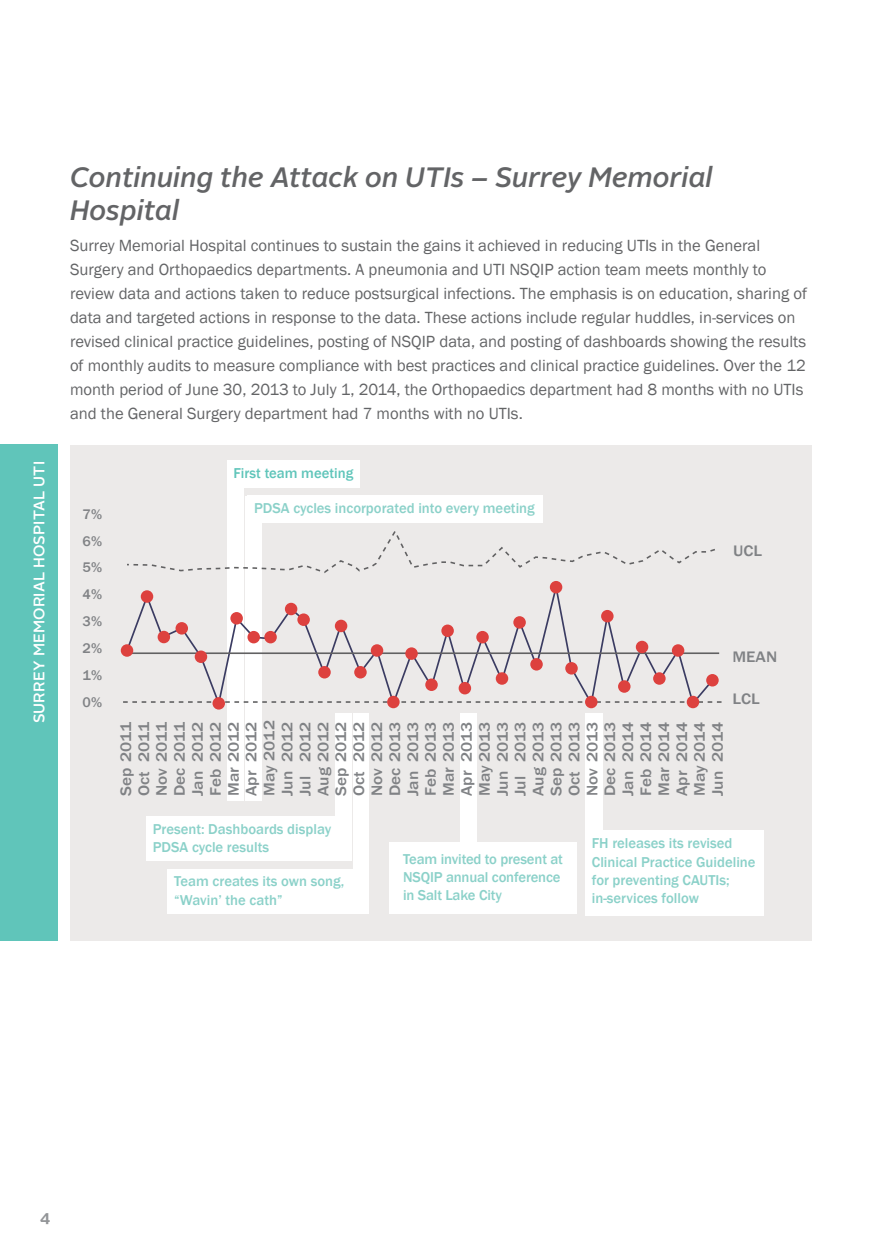
<style>
.page{position:relative;width:882px;height:1260px;background:#fff}
.page>*{position:absolute;margin:0;border:0;box-sizing:border-box;transform-origin:0 0}
.t1{font:italic 500 28px/33.6px "Alright Sans";color:#636466}
.t2{font:16.62px/24px "Franklin Gothic";color:#636466}
.t3{font:700 15.75px "Alright Sans";color:#939598}
.t4{font:500 15.58px/17.8px "Franklin Gothic";color:#808285;text-align:justify;scale:1.11 1}
.t5{font:500 15.4px "Alright Sans";letter-spacing:.01em;color:#fff}
.t6{font:500 14.7px/18.6px "Franklin Gothic";color:#8bd1c9}
.t7{font:500 14.7px "Franklin Gothic";color:#60c5ba}
.t8{font:500 14.35px/26.9px "Franklin Gothic";color:#808285;text-align:justify}
</style>
<div class="page">
<div style="left:70px;top:445px;width:742px;height:496px;background:#eceae9"></div>
<div style="left:0;top:444px;width:58px;height:497px;background:#60c5ba"></div>
<div style="left:227px;top:487px;width:17px;height:314px;background:#fff"></div>
<div style="left:227px;top:460px;width:133px;height:28px;background:#fff"></div>
<div style="left:246px;top:496px;width:16px;height:305px;background:#fff"></div>
<div style="left:335px;top:714px;width:16px;height:147px;background:#fff"></div>
<div style="left:353px;top:714px;width:16px;height:200px;background:#fff"></div>
<div style="left:585px;top:714px;width:18px;height:134px;background:#fff"></div>
<div style="left:460px;top:714px;width:17px;height:163px;background:#fff"></div>
<div style="left:247px;top:496px;width:295px;height:27px;background:#fff"></div>
<div style="left:146px;top:816px;width:204px;height:45px;background:#fff"></div>
<div style="left:167px;top:869px;width:202px;height:45px;background:#fff"></div>
<div style="left:585px;top:830px;width:179px;height:86px;background:#fff"></div>
<div style="left:389px;top:842px;width:187px;height:72px;background:#fff"></div>
<svg style="left:128px;top:579px;width:582px;height:130px"></svg>
<svg style="left:123px;top:701px;width:599px;height:2px"></svg>
<svg style="left:127px;top:528px;width:588px;height:46px"></svg>
<hr style="left:131px;top:652px;width:588px;height:2px;background:#616162">
<div style="left:121px;top:644px;width:12px;height:13px;background:#dd413e;border-radius:50%"></div>
<div style="left:141px;top:590px;width:12px;height:13px;background:#dd413e;border-radius:50%"></div>
<div style="left:158px;top:631px;width:12px;height:12px;background:#dd413e;border-radius:50%"></div>
<div style="left:176px;top:622px;width:12px;height:13px;background:#dd413e;border-radius:50%"></div>
<div style="left:195px;top:651px;width:12px;height:12px;background:#dd413e;border-radius:50%"></div>
<div style="left:213px;top:697px;width:12px;height:13px;background:#dd413e;border-radius:50%"></div>
<div style="left:230px;top:612px;width:13px;height:13px;background:#dd413e;border-radius:50%"></div>
<div style="left:247px;top:631px;width:13px;height:12px;background:#dd413e;border-radius:50%"></div>
<div style="left:264px;top:631px;width:13px;height:12px;background:#dd413e;border-radius:50%"></div>
<div style="left:285px;top:603px;width:12px;height:12px;background:#dd413e;border-radius:50%"></div>
<div style="left:297px;top:613px;width:13px;height:13px;background:#dd413e;border-radius:50%"></div>
<div style="left:318px;top:666px;width:13px;height:13px;background:#dd413e;border-radius:50%"></div>
<div style="left:335px;top:620px;width:12px;height:12px;background:#dd413e;border-radius:50%"></div>
<div style="left:354px;top:666px;width:13px;height:13px;background:#dd413e;border-radius:50%"></div>
<div style="left:371px;top:644px;width:12px;height:13px;background:#dd413e;border-radius:50%"></div>
<div style="left:387px;top:696px;width:13px;height:12px;background:#dd413e;border-radius:50%"></div>
<div style="left:405px;top:647px;width:13px;height:13px;background:#dd413e;border-radius:50%"></div>
<div style="left:425px;top:679px;width:13px;height:12px;background:#dd413e;border-radius:50%"></div>
<div style="left:441px;top:625px;width:13px;height:12px;background:#dd413e;border-radius:50%"></div>
<div style="left:459px;top:682px;width:12px;height:12px;background:#dd413e;border-radius:50%"></div>
<div style="left:476px;top:631px;width:13px;height:12px;background:#dd413e;border-radius:50%"></div>
<div style="left:496px;top:672px;width:12px;height:13px;background:#dd413e;border-radius:50%"></div>
<div style="left:513px;top:616px;width:13px;height:13px;background:#dd413e;border-radius:50%"></div>
<div style="left:530px;top:658px;width:13px;height:13px;background:#dd413e;border-radius:50%"></div>
<div style="left:550px;top:581px;width:12px;height:12px;background:#dd413e;border-radius:50%"></div>
<div style="left:565px;top:662px;width:13px;height:13px;background:#dd413e;border-radius:50%"></div>
<div style="left:585px;top:696px;width:13px;height:12px;background:#dd413e;border-radius:50%"></div>
<div style="left:601px;top:610px;width:13px;height:12px;background:#dd413e;border-radius:50%"></div>
<div style="left:618px;top:680px;width:13px;height:13px;background:#dd413e;border-radius:50%"></div>
<div style="left:636px;top:641px;width:12px;height:12px;background:#dd413e;border-radius:50%"></div>
<div style="left:653px;top:672px;width:13px;height:13px;background:#dd413e;border-radius:50%"></div>
<div style="left:672px;top:644px;width:12px;height:13px;background:#dd413e;border-radius:50%"></div>
<div style="left:687px;top:696px;width:12px;height:12px;background:#dd413e;border-radius:50%"></div>
<div style="left:706px;top:674px;width:13px;height:13px;background:#dd413e;border-radius:50%"></div>
<h1 class="t1" style="left:70px;top:160px;width:644px">Continuing the Attack on UTIs – Surrey Memorial<br>Hospital</h1>
<p class="t2" style="left:70px;top:234px;width:739px">Surrey Memorial Hospital continues to sustain the gains it achieved in reducing UTIs in the General Surgery and Orthopaedics departments. A pneumonia and UTI NSQIP action team meets monthly to review data and actions taken to reduce postsurgical infections. The emphasis is on education, sharing of data and targeted actions in response to the data. These actions include regular huddles, in-services on revised clinical practice guidelines, posting of NSQIP data, and posting of dashboards showing the results of monthly audits to measure compliance with best practices and clinical practice guidelines. Over the 12 month period of June 30, 2013 to July 1, 2014, the Orthopaedics department had 8 months with no UTIs and the General Surgery department had 7 months with no UTIs.</p>
<p class="t5" style="left:28px;top:723px;width:262px;rotate:-90deg">Surrey Memorial Hospital UTI</p>
<p class="t7" style="left:233px;top:464px;width:121px">First team meeting</p>
<p class="t6" style="left:254px;top:499px;width:282px">PDSA cycles incorporated into every meeting</p>
<p class="t8" style="left:83px;top:500px;width:21px">7% 6% 5% 4% 3% 2% 1% 0%</p>
<p class="t4" style="left:117px;top:796px;width:70px;rotate:-90deg">Sep 2011<br>Oct 2011<br>Nov 2011<br>Dec 2011<br>Jan 2012<br>Feb 2012<br>Mar 2012<br>Apr 2012<br>May 2012<br>Jun 2012<br>Jul 2012<br>Aug 2012<br>Sep 2012<br>Oct 2012<br>Nov 2012<br>Dec 2013<br>Jan 2013<br>Feb 2013<br>Mar 2013<br>Apr 2013<br>May 2013<br>Jun 2013<br>Jul 2013<br>Aug 2013<br>Sep 2013<br>Oct 2013<br>Nov 2013<br>Dec 2013<br>Jan 2014<br>Feb 2014<br>Mar 2014<br>Apr 2014<br>May 2014<br>Jun 2014</p>
<p class="t4" style="left:733px;top:542px;width:28px">UCL</p>
<p class="t4" style="left:732px;top:648px;width:42px">MEAN</p>
<p class="t4" style="left:732px;top:690px;width:26px">LCL</p>
<p class="t6" style="left:153px;top:820px;width:180px">Present: Dashboards display<br>PDSA cycle results</p>
<p class="t6" style="left:174px;top:872px;width:172px">Team creates its own song, “Wavin’ the cath”</p>
<p class="t6" style="left:403px;top:850px;width:161px">Team invited to present at<br>NSQIP annual conference in Salt Lake City</p>
<p class="t6" style="left:592px;top:834px;width:165px">FH releases its revised<br>Clinical Practice Guideline for preventing CAUTIs; in-services follow</p>
<p class="t3" style="left:40px;top:1205px;width:12px">4</p>
</div>
